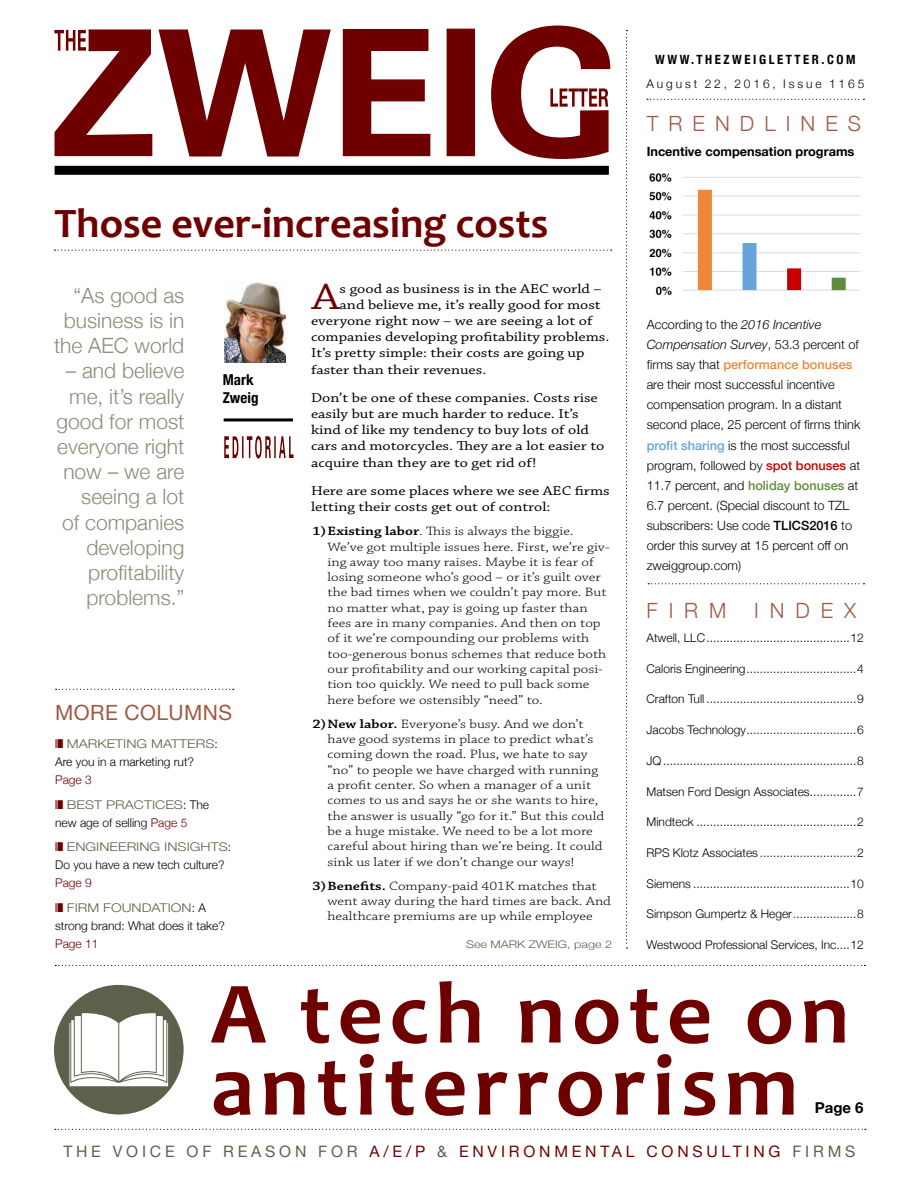
<style>
.page{position:relative;width:918px;height:1188px;background:#fff}
.page>*{position:absolute;margin:0;border:0;box-sizing:border-box;transform-origin:0 0}
.t1{font:700 88.5px/72px "Candara";letter-spacing:.075em;color:#6f0000}
.t2{font:700 42px "Candara";color:#6f0000}
.t3{font:38.4px "Chaparral Pro";color:#6f0000;scale:1.2 1}
.t4{font:300 21px/25.2px "Helvetica Neue";color:#8c8d79;text-align:right}
.t5{font:300 21px "Helvetica Neue";letter-spacing:.48em;color:#a05946}
.t6{font:21px "Helvetica Neue";letter-spacing:.02em;color:#a05946}
.t7{font:15.75px "Helvetica Neue";letter-spacing:.24em;color:#6f0000}
.t8{font:700 condensed 15px/18px "Helvetica Neue";color:#000}
.t9{font:700 15px "Helvetica Neue";color:#000}
.t10{font:13.5px/16.2px "Chaparral Pro";color:#000;scale:1.2 1}
.t11{font:300 12.75px/15.3px "Chaparral Pro";color:#000;scale:1.2 1}
.t12{font:300 12.75px/20.1px "Helvetica Neue";color:#000}
.t13{font:700 12.75px "Helvetica Neue";color:#000}
.t14{font:700 condensed 12.75px "Helvetica Neue";letter-spacing:.2em;color:#000}
.t15{font:300 12px/18px "Helvetica Neue";color:#000}
.t16{font:300 12px/24.8px "Helvetica Neue";color:#5f604b;scale:1.2 1}
.t17{font:300 12px "Helvetica Neue";letter-spacing:.24em;color:#000}
.t18{font:300 12px "Helvetica Neue";color:#6f0000}
.t19{font:300 10.5px "Helvetica Neue";color:#5f604b;scale:1.2 1}
.s1{font-weight:600}
.s2{color:#5f604b}
.s3{color:#6f0000}
.s4{color:#000}
.s5{font-style:italic}
.s6{font-weight:500;color:#ef873b}
.s7{font-weight:500;color:#66a4d9}
.s8{font-weight:500;color:#c60000}
.s9{font-weight:500;color:#5f8c3f}
.s10{font-weight:500}
</style>
<div class="page">
<svg style="left:55px;top:965px;width:810px;height:1px"></svg>
<svg style="left:626px;top:30px;width:2px;height:919px"></svg>
<svg style="left:342px;top:29px;width:89px;height:128px"></svg>
<div style="left:447px;top:29px;width:28px;height:127px;background:#6f0000"></div>
<svg style="left:54px;top:29px;width:277px;height:128px"></svg>
<svg style="left:491px;top:26px;width:119px;height:133px"></svg>
<div style="left:55px;top:166px;width:554px;height:9px;background:#000"></div>
<svg style="left:55px;top:1129px;width:811px;height:1px"></svg>
<svg style="left:647px;top:99px;width:217px;height:1px"></svg>
<svg style="left:648px;top:583px;width:216px;height:1px"></svg>
<img style="left:224px;top:283px;width:62px;height:79px">
<hr style="left:224px;top:418px;width:69px;height:3px;background:#000">
<svg style="left:224px;top:436px;width:70px;height:23px"></svg>
<svg style="left:55px;top:250px;width:557px;height:1px"></svg>
<img style="left:649px;top:173px;width:212px;height:123px">
<svg style="left:56px;top:689px;width:178px;height:1px"></svg>
<div style="left:54px;top:985px;width:130px;height:130px;background:#5f604b;border-radius:50%"></div>
<svg style="left:70px;top:1013px;width:98px;height:73px;background:#e8e9e6"></svg>
<p class="t14" style="left:655px;top:49px;width:202px">WWW.THEZWEIGLETTER.COM</p>
<p class="t17" style="left:646px;top:74px;width:219px">August 22, 2016, Issue 1165</p>
<h3 class="t5" style="left:647px;top:107px;width:216px">TRENDLINES</h3>
<h2 class="t2" style="left:55px;top:197px;width:495px">Those ever-increasing costs</h2>
<h3 class="t4" style="left:54px;top:281px;width:132px">“As good as business is in the AEC world</h3>
<h3 class="t4" style="left:56px;top:357px;width:129px">– and believe me, it’s really good for most everyone right now – we are seeing a lot<br>of companies developing profitability problems.”</h3>
<h3 class="t3" style="left:312px;top:275px;width:25px">A</h3>
<p class="t10" style="left:340px;top:281px;width:220px">s good as business is in the AEC world –</p>
<p class="t10" style="left:340px;top:297px;width:219px">and believe me, it’s really good for most</p>
<p class="t10" style="left:311px;top:313px;width:236px">everyone right now – we are seeing a lot of</p>
<p class="t10" style="left:311px;top:329px;width:250px">companies developing profitability problems.</p>
<p class="t10" style="left:311px;top:346px;width:229px">It’s pretty simple: their costs are going up</p>
<p class="t10" style="left:311px;top:362px;width:148px">faster than their revenues.</p>
<p class="t10" style="left:311px;top:390px;width:246px">Don’t be one of these companies. Costs rise easily but are much harder to reduce. It’s kind of like my tendency to buy lots of old cars and motorcycles. They are a lot easier to acquire than they are to get rid of!</p>
<p class="t10" style="left:311px;top:483px;width:250px">Here are some places where we see AEC firms letting their costs get out of control:</p>
<p class="t11" style="left:328px;top:524px;width:237px;text-indent:-15px"><span class="s1">1)Existing labor</span>. This is always the biggie.<br>We’ve got multiple issues here. First, we’re giv&shy;ing away too many raises. Maybe it is fear of losing someone who’s good – or it’s guilt over the bad times when we couldn’t pay more. But no matter what, pay is going up faster than fees are in many companies. And then on top of it we’re compounding our problems with too-generous bonus schemes that reduce both our profitability and our working capital posi&shy;tion too quickly. We need to pull back some here before we ostensibly “need” to.</p>
<p class="t11" style="left:328px;top:717px;width:232px;text-indent:-15px"><span class="s1">2)New labor.</span> Everyone’s busy. And we don’t have good systems in place to predict what’s coming down the road. Plus, we hate to say “no” to people we have charged with running a profit center. So when a manager of a unit comes to us and says he or she wants to hire, the answer is usually “go for it.” But this could be a huge mistake. We need to be a lot more careful about hiring than we’re being. It could sink us later if we don’t change our ways!</p>
<p class="t11" style="left:328px;top:879px;width:238px;text-indent:-15px"><span class="s1">3)Benefits.</span> Company-paid 401K matches that went away during the hard times are back. And healthcare premiums are up while employee</p>
<p class="t8" style="left:223px;top:370px;width:37px">Mark<br>Zweig</p>
<h3 class="t6" style="left:55px;top:698px;width:178px">MORE COLUMNS</h3>
<p class="t15" style="left:55px;top:734px;width:164px;text-indent:12px"><span class="s2">MARKETING MATTERS</span>:<br>Are you in a marketing rut?</p>
<p class="t16" style="left:67px;top:766px;width:120px;text-indent:-12px"><span class="s3">Page 3<br></span>BEST PRACTICES<span class="s4">: The</span></p>
<p class="t16" style="left:67px;top:809px;width:138px;text-indent:-12px"><span class="s4">new age of selling</span> <span class="s3">Page 5<br></span>ENGINEERING INSIGHTS<span class="s4">:</span></p>
<p class="t15" style="left:55px;top:855px;width:171px">Do you have a new tech culture?</p>
<p class="t16" style="left:67px;top:870px;width:117px;text-indent:-12px"><span class="s3">Page 9<br></span>FIRM FOUNDATION<span class="s4">: A</span></p>
<p class="t15" style="left:55px;top:916px;width:171px">strong brand: What does it take?</p>
<p class="t18" style="left:55px;top:934px;width:45px">Page 11</p>
<p class="t19" style="left:466px;top:936px;width:123px">See MARK ZWEIG, page 2</p>
<p class="t13" style="left:647px;top:141px;width:209px">Incentive compensation programs</p>
<p class="t12" style="left:647px;top:313px;width:215px">According to the <span class="s5">2016 Incentive Compensation Survey</span>, 53.3 percent of firms say that <span class="s6">performance bonuses </span>are their most successful incentive compensation program. In a distant second place, 25 percent of firms think <span class="s7">profit sharing</span> is the most successful program, followed by <span class="s8">spot bonuses</span> at 11.7 percent, and <span class="s9">holiday bonuses</span> at 6.7 percent. (Special discount to TZL subscribers: Use code <span class="s10">TLICS2016</span> to order this survey at 15 percent off on zweiggroup.com)</p>
<h3 class="t5" style="left:646px;top:594px;width:81px">FIRM</h3>
<h3 class="t5" style="left:754px;top:594px;width:104px">INDEX</h3>
<p class="t15" style="left:646px;top:628px;width:219px">Atwell, LLC...........................................12</p>
<p class="t15" style="left:646px;top:659px;width:219px">Caloris Engineering.................................4</p>
<p class="t15" style="left:646px;top:689px;width:219px">Crafton Tull .............................................9</p>
<p class="t15" style="left:646px;top:720px;width:219px">Jacobs Technology.................................6</p>
<p class="t15" style="left:646px;top:751px;width:219px">JQ ..........................................................8</p>
<p class="t15" style="left:646px;top:781px;width:219px">Matsen Ford Design Associates..............7</p>
<p class="t15" style="left:646px;top:812px;width:219px">Mindteck ................................................2</p>
<p class="t15" style="left:646px;top:843px;width:219px">RPS Klotz Associates .............................2</p>
<p class="t15" style="left:646px;top:873px;width:219px">Siemens ...............................................10</p>
<p class="t15" style="left:646px;top:904px;width:219px">Simpson Gumpertz &amp; Heger...................8</p>
<p class="t15" style="left:646px;top:935px;width:219px">Westwood Professional Services, Inc....12</p>
<h1 class="t1" style="left:211px;top:977px;width:640px">A tech note on antiterrorism</h1>
<p class="t9" style="left:815px;top:1096px;width:50px">Page 6</p>
<p class="t7" style="left:63px;top:1140px;width:794px"><span class="s2">THE VOICE OF REASON FOR</span> A/E/P <span class="s2">&amp;</span> ENVIRONMENTAL CONSULTING <span class="s2">FIRMS</span></p>
</div>
